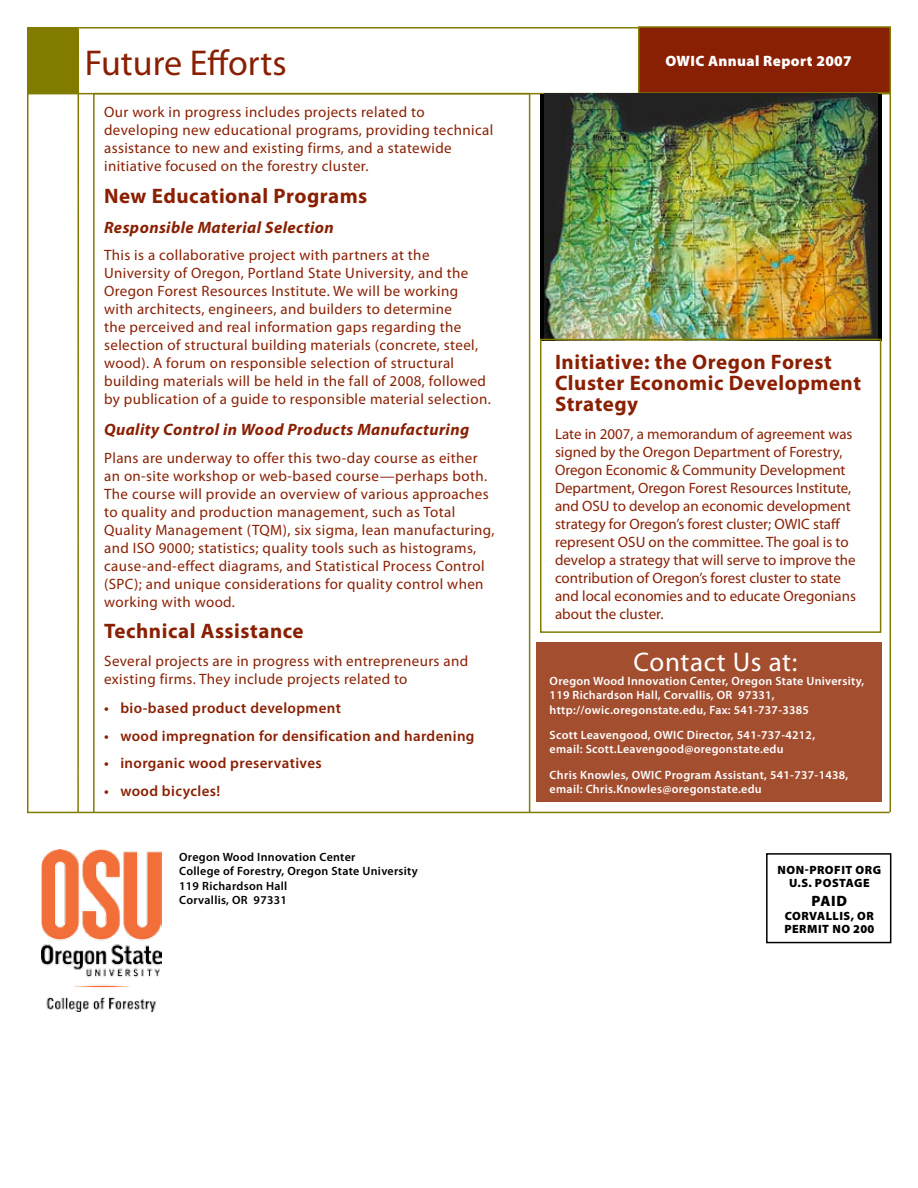
<style>
.page{position:relative;width:918px;height:1188px;background:#fff}
.page>*{position:absolute;margin:0;border:0;box-sizing:border-box;transform-origin:0 0}
.t1{font:36px "Myriad Pro";color:#8a2003}
.t2{font:27px "Myriad Pro";letter-spacing:.025em;color:#fff}
.t3{font:700 21px/21px "Myriad Pro";letter-spacing:.025em;color:#8a2003}
.t4{font:italic 700 16.5px "Myriad Pro";letter-spacing:.025em;color:#8a2003}
.t5{font:15px/18px "Myriad Pro";letter-spacing:.025em;color:#8a2003}
.t6{font:15px/18px "Myriad Pro";color:#8a2003}
.t7{font:600 15px "Myriad Pro";letter-spacing:.025em;color:#8a2003}
.t8{font:900 15px "Myriad Pro";letter-spacing:.025em;color:#fff}
.t9{font:900 15px "Myriad Pro";color:#000}
.t10{font:600 12px/14.4px "Myriad Pro";letter-spacing:.025em;color:#fff}
.t11{font:600 12px/14.4px "Myriad Pro";letter-spacing:.025em;color:#000}
.t12{font:900 12px/13.5px "Myriad Pro";letter-spacing:.045em;color:#000;text-align:center}
</style>
<div class="page">
<hr style="left:77px;top:28px;width:2px;height:1106px;background:#817c00">
<hr style="left:27px;top:93px;width:863px;height:1px;background:#817c00">
<div style="left:638px;top:26px;width:253px;height:68px;background:#8a2003;border:2px solid #817c00"></div>
<div style="left:27px;top:27px;width:51px;height:66px;background:#817c00"></div>
<div style="left:536px;top:642px;width:345px;height:159px;background:#a44e30"></div>
<div style="left:540px;top:94px;width:342px;height:247px;background:#000"></div>
<img style="left:544px;top:93px;width:334px;height:246px">
<div style="left:21px;top:812px;width:875px;height:356px;background:#fff"></div>
<img style="left:41px;top:849px;width:121px;height:162px">
<hr style="left:27px;top:812px;width:863px;height:1px;background:#817c00">
<div style="left:766px;top:853px;width:125px;height:90px;border:2px solid #000"></div>
<div style="left:540px;top:339px;width:341px;height:294px;border:2px solid #817c00"></div>
<h1 class="t1" style="left:85px;top:41px;width:203px">Future Efforts</h1>
<p class="t5" style="left:104px;top:103px;width:391px">Our work in progress includes projects related to developing new educational programs, providing technical assistance to new and existing firms, and a statewide initiative focused on the forestry cluster.</p>
<h3 class="t3" style="left:104px;top:185px;width:265px">New Educational Programs</h3>
<p class="t4" style="left:104px;top:216px;width:231px">Responsible Material Selection</p>
<p class="t5" style="left:104px;top:246px;width:388px">This is a collaborative project with partners at the University of Oregon, Portland State University, and the Oregon Forest Resources Institute. We will be working<br>with architects, engineers, and builders to determine<br>the perceived and real information gaps regarding the selection of structural building materials (concrete, steel, wood). A forum on responsible selection of structural building materials will be held in the fall of 2008, followed by publication of a guide to responsible material selection.</p>
<p class="t4" style="left:104px;top:419px;width:367px">Quality Control in Wood Products Manufacturing</p>
<p class="t5" style="left:104px;top:448px;width:392px">Plans are underway to offer this two-day course as either an on-site workshop or web-based course—perhaps both.<br>The course will provide an overview of various approaches to quality and production management, such as Total Quality Management (TQM), six sigma, lean manufacturing, and ISO 9000; statistics; quality tools such as histograms, cause-and-effect diagrams, and Statistical Process Control (SPC); and unique considerations for quality control when working with wood.</p>
<h3 class="t3" style="left:104px;top:620px;width:201px">Technical Assistance</h3>
<p class="t5" style="left:104px;top:652px;width:366px">Several projects are in progress with entrepreneurs and existing firms. They include projects related to</p>
<p class="t7" style="left:104px;top:698px;width:238px">• bio-based product development</p>
<p class="t7" style="left:104px;top:726px;width:372px">• wood impregnation for densification and hardening</p>
<p class="t7" style="left:104px;top:754px;width:219px">• inorganic wood preservatives</p>
<p class="t7" style="left:104px;top:782px;width:118px">• wood bicycles!</p>
<p class="t11" style="left:179px;top:849px;width:240px">Oregon Wood Innovation Center<br>College of Forestry, Oregon State University<br>119 Richardson Hall<br>Corvallis, OR 97331</p>
<p class="t8" style="left:665px;top:51px;width:188px">OWIC ANNUAL REPORT 2007</p>
<h3 class="t3" style="left:555px;top:351px;width:308px">Initiative: the Oregon Forest<br>Cluster Economic Development<br>Strategy</h3>
<p class="t6" style="left:555px;top:424px;width:302px">Late in 2007, a memorandum of agreement was signed by the Oregon Department of Forestry, Oregon Economic &amp; Community Development Department, Oregon Forest Resources Institute, and OSU to develop an economic development strategy for Oregon’s forest cluster; OWIC staff represent OSU on the committee. The goal is to develop a strategy that will serve to improve the contribution of Oregon’s forest cluster to state and local economies and to educate Oregonians about the cluster.</p>
<h2 class="t2" style="left:633px;top:645px;width:166px">Contact Us at:</h2>
<p class="t10" style="left:550px;top:674px;width:316px">Oregon Wood Innovation Center, Oregon State University,<br>119 Richardson Hall, Corvallis, OR 97331, http://owic.oregonstate.edu, Fax: 541-737-3385</p>
<p class="t10" style="left:550px;top:728px;width:267px">Scott Leavengood, OWIC Director, 541-737-4212, email: Scott.Leavengood@oregonstate.edu</p>
<p class="t10" style="left:550px;top:767px;width:300px">Chris Knowles, OWIC Program Assistant, 541-737-1438, email: Chris.Knowles@oregonstate.edu</p>
<p class="t12" style="left:778px;top:862px;width:105px">NON-PROFIT ORG<br>U.S. POSTAGE</p>
<p class="t9" style="left:812px;top:891px;width:37px">PAI D</p>
<p class="t12" style="left:784px;top:908px;width:92px;text-align:left">CORVALLIS, OR<br>PERMIT NO 200</p>
</div>
